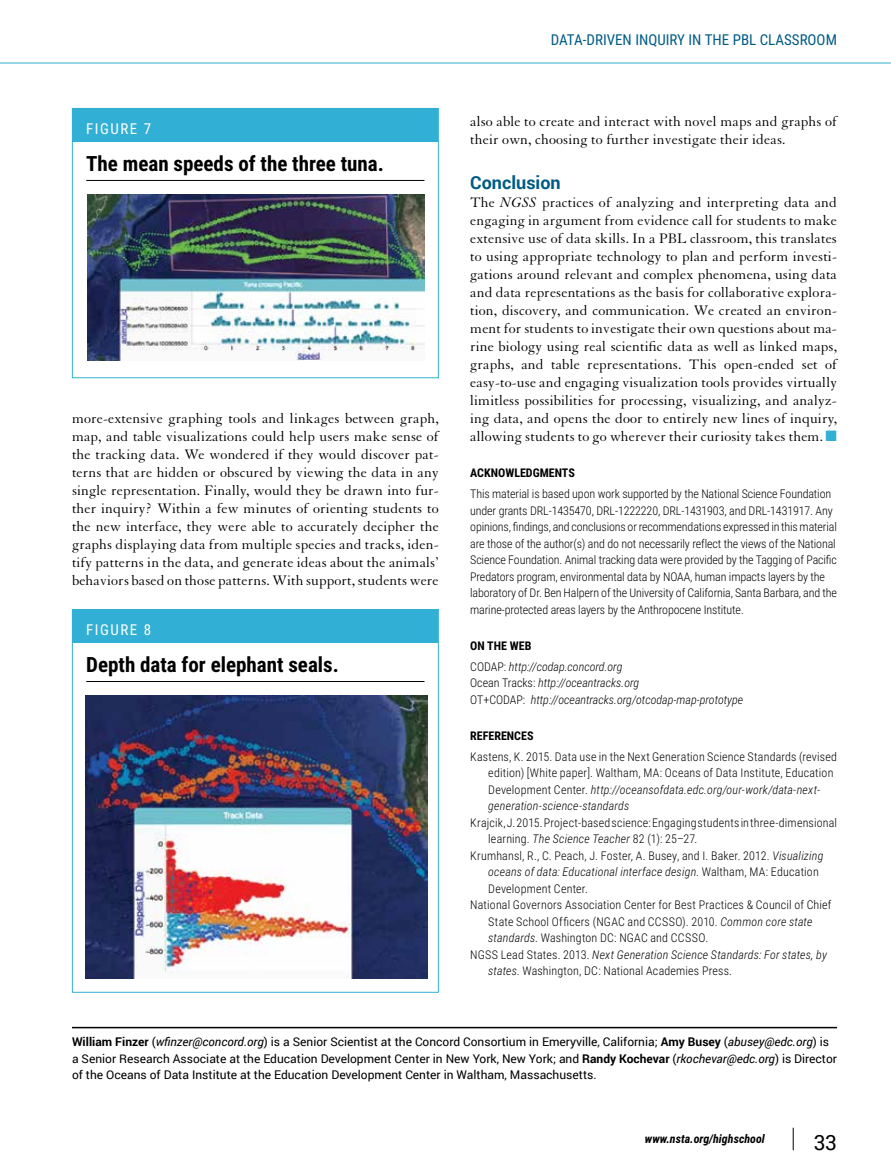
<style>
.page{position:relative;width:891px;height:1175px;background:#fff}
.page>*{position:absolute;margin:0;border:0;box-sizing:border-box;transform-origin:0 0}
.t1{font:700 21px "Roboto Condensed";color:#000}
.t2{font:21px "Roboto";color:#000}
.t3{font:700 18px "Roboto";color:#005b84}
.t4{font:15px/18px "Granjon LT Std";letter-spacing:.01em;color:#000;text-align:justify}
.t5{font:15px "Roboto Condensed";color:#005b84}
.t6{font:15px "Roboto Condensed";letter-spacing:.1em;color:#fff}
.t7{font:300 12px/16.5px "Roboto Condensed";letter-spacing:.015em;color:#000}
.t8{font:300 12px/16.5px "Roboto Condensed";letter-spacing:-.01em;color:#000}
.t9{font:12px/16.5px "Roboto";color:#000}
.t10{font:italic 300 12px/21px "Roboto Condensed";letter-spacing:.005em;color:#000}
.t11{font:300 12px "Roboto Condensed";letter-spacing:.02em;color:#000}
.t12{font:700 12px "Roboto Condensed";color:#000}
.t13{font:italic 700 12px "Roboto Condensed";color:#000}
.s1{font-style:italic}
.s2{color:#32afd5}
.s3{font-weight:700;font-style:normal}
.s4{font-style:normal}
.s5{font-weight:700}
</style>
<div class="page">
<div style="left:73px;top:109px;width:365px;height:33px;background:#32afd5"></div>
<hr style="left:86px;top:180px;width:338px;height:1px;background:#000">
<div style="left:72px;top:108px;width:367px;height:270px;border:1px solid #32afd5"></div>
<img style="left:88px;top:195px;width:337px;height:165px">
<hr style="left:72px;top:1026px;width:765px;height:2px;background:#000">
<div style="left:73px;top:610px;width:365px;height:33px;background:#32afd5"></div>
<hr style="left:86px;top:681px;width:338px;height:1px;background:#000">
<div style="left:72px;top:609px;width:367px;height:383px;border:1px solid #32afd5"></div>
<img style="left:86px;top:695px;width:342px;height:283px">
<svg style="left:793px;top:1127px;width:1px;height:23px"></svg>
<hr style="left:0;top:63px;width:891px;height:1px;background:#32afd5">
<p class="t6" style="left:86px;top:118px;width:67px">FIGURE 7</p>
<h1 class="t1" style="left:86px;top:149px;width:299px">The mean speeds of the three tuna.</h1>
<p class="t4" style="left:72px;top:410px;width:368px">more-extensive graphing tools and linkages between graph, map, and table visualizations could help users make sense of the tracking data. We wondered if they would discover pat&shy;terns that are hidden or obscured by viewing the data in any single representation. Finally, would they be drawn into fur&shy;ther inquiry? Within a few minutes of orienting students to the new interface, they were able to accurately decipher the graphs displaying data from multiple species and tracks, iden&shy;tify patterns in the data, and generate ideas about the animals’ behaviors based on those patterns. With support, students were</p>
<p class="t6" style="left:86px;top:619px;width:67px">FIGURE 8</p>
<h1 class="t1" style="left:86px;top:650px;width:254px">Depth data for elephant seals.</h1>
<p class="t5" style="left:551px;top:29px;width:288px">DATA-DRIVEN INQUIRY IN THE PBL CLASSROOM</p>
<p class="t4" style="left:470px;top:113px;width:368px">also able to create and interact with novel maps and graphs of their own, choosing to further investigate their ideas.</p>
<p class="t3" style="left:470px;top:170px;width:92px">Conclusion</p>
<p class="t4" style="left:470px;top:194px;width:368px">The <span class="s1">NGSS</span> practices of analyzing and interpreting data and engaging in argument from evidence call for students to make extensive use of data skills. In a PBL classroom, this translates to using appropriate technology to plan and perform investi&shy;gations around relevant and complex phenomena, using data and data representations as the basis for collaborative explora&shy;tion, discovery, and communication. We created an environ&shy;ment for students to investigate their own questions about ma&shy;rine biology using real scientific data as well as linked maps, graphs, and table representations. This open-ended set of easy-to-use and engaging visualization tools provides virtually limitless possibilities for processing, visualizing, and analyz&shy;ing data, and opens the door to entirely new lines of inquiry, allowing students to go wherever their curiosity takes them. <span class="s2">■</span></p>
<p class="t12" style="left:470px;top:464px;width:106px">ACKNOWLEDGMENTS</p>
<p class="t8" style="left:470px;top:485px;width:368px">This material is based upon work supported by the National Science Foundation under grants DRL-1435470, DRL-1222220, DRL-1431903, and DRL-1431917. Any opinions, findings, and conclusions or recommendations expressed in this material are those of the author(s) and do not necessarily reflect the views of the National Science Foundation. Animal tracking data were provided by the Tagging of Pacific Predators program, environmental data by NOAA, human impacts layers by the laboratory of Dr. Ben Halpern of the University of California, Santa Barbara, and the marine-protected areas layers by the Anthropocene Institute.</p>
<p class="t10" style="left:470px;top:634px;width:154px"><span class="s3">ON THE WEB<br></span><span class="s4">CODAP:</span> http://codap.concord.org</p>
<p class="t10" style="left:470px;top:674px;width:275px;line-height:16.5px"><span class="s4">Ocean Tracks:</span> http://oceantracks.org<br><span class="s4">OT+CODAP:</span> http://oceantracks.org/otcodap-map-prototype</p>
<p class="t12" style="left:470px;top:727px;width:65px">REFERENCES</p>
<p class="t7" style="left:488px;top:748px;width:350px;text-indent:-18px">Kastens, K. 2015. Data use in the Next Generation Science Standards (revised edition) [White paper]. Waltham, MA: Oceans of Data Institute, Education Development Center. <span class="s1">http://oceansofdata.edc.org/our-work/data-next&shy;generation-science-standards</span></p>
<p class="t7" style="left:470px;top:814px;width:368px">Krajcik, J. 2015. Project-based science: Engaging students in three-dimensional</p>
<p class="t7" style="left:488px;top:830px;width:211px">learning. <span class="s1">The Science Teacher</span> 82 (1): 25–27.</p>
<p class="t7" style="left:470px;top:847px;width:355px">Krumhansl, R., C. Peach, J. Foster, A. Busey, and I. Baker. 2012. <span class="s1">Visualizing</span></p>
<p class="t10" style="left:488px;top:861px;width:332px">oceans of data: Educational interface design<span class="s4">. Waltham, MA: Education</span></p>
<p class="t7" style="left:488px;top:880px;width:101px">Development Center.</p>
<p class="t7" style="left:470px;top:896px;width:363px">National Governors Association Center for Best Practices &amp; Council of Chief</p>
<p class="t11" style="left:488px;top:913px;width:326px">State School Officers (NGAC and CCSSO). 2010. <span class="s1">Common core state</span></p>
<p class="t7" style="left:488px;top:929px;width:222px"><span class="s1">standards</span>. Washington DC: NGAC and CCSSO.</p>
<p class="t10" style="left:470px;top:943px;width:358px"><span class="s4">NGSS Lead States. 2013.</span> Next Generation Science Standards: For states, by</p>
<p class="t7" style="left:488px;top:962px;width:245px"><span class="s1">states</span>. Washington, DC: National Academies Press.</p>
<p class="t9" style="left:72px;top:1033px;width:767px"><span class="s5">William Finzer</span> (<span class="s1">wfinzer@concord.org</span>) is a Senior Scientist at the Concord Consortium in Emeryville, California; <span class="s5">Amy Busey</span> (<span class="s1">abusey@edc.org</span>) is a Senior Research Associate at the Education Development Center in New York, New York; and <span class="s5">Randy Kochevar</span> (<span class="s1">rkochevar@edc.org</span>) is Director of the Oceans of Data Institute at the Education Development Center in Waltham, Massachusetts.</p>
<p class="t13" style="left:645px;top:1130px;width:121px">www.nsta.org/highschool</p>
<h1 class="t2" style="left:814px;top:1127px;width:25px">33</h1>
</div>
